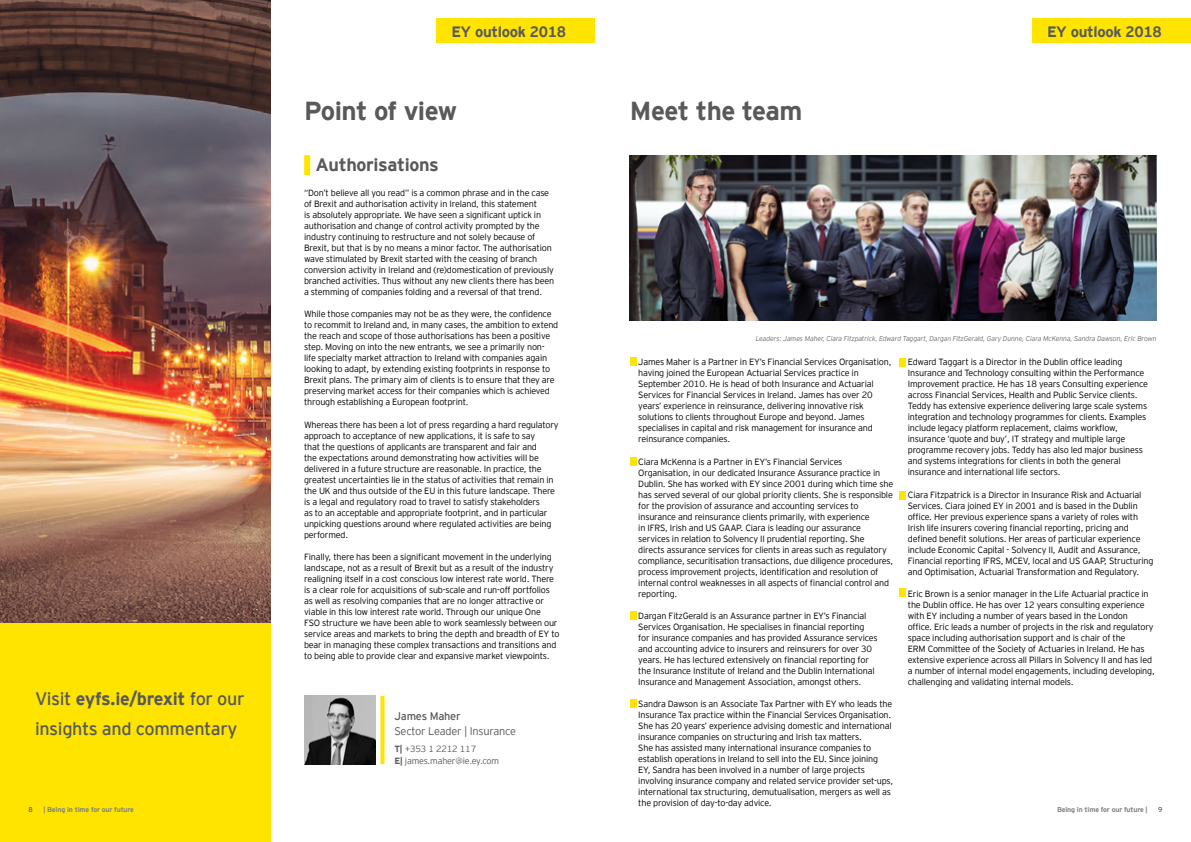
<style>
.page{position:relative;width:1191px;height:842px;background:#fff}
.page>*{position:absolute;margin:0;border:0;box-sizing:border-box;transform-origin:0 0}
.Heading1{font:700 26px "EY Interstate";letter-spacing:-.02em;color:#58595b}
.Heading2{font:700 18px "EY Interstate";letter-spacing:-.02em;color:#58595b}
.Heading2-2{font:18px "EY Interstate";letter-spacing:-.02em;color:#58595b}
.Paragraph_Style_2{font:700 15px "EY Interstate";letter-spacing:-.02em;color:#58595b}
.Contact_Name{font:300 11px/14.3px "EY Interstate";letter-spacing:-.02em;color:#58595b}
.Body_copy{font:300 9px/11px "EY Interstate";letter-spacing:-.02em;color:#000}
.Contact_Details{font:300 9px/12px "EY Interstate";letter-spacing:-.02em;color:#58595b}
.t1{font:italic 300 7px "EY Interstate";letter-spacing:-.02em;color:#6d6e71}
.Document_title_Addit{font:700 7px "EY Interstate";letter-spacing:-.02em;color:#808285}
.Page_No_s_Left{font:7px "EY Interstate";color:#58595b}
.s1{font-weight:400}
.s2{font-weight:700}
</style>
<div class="page">
<div style="left:1032px;top:18px;width:159px;height:25px;background:#ffe400"></div>
<div style="left:436px;top:18px;width:159px;height:25px;background:#ffe400"></div>
<div style="left:0;top:613px;width:271px;height:229px;background:#ffe400"></div>
<img style="left:0;top:0;width:271px;height:622px">
<img style="left:630px;top:156px;width:526px;height:164px">
<div style="left:899px;top:588px;width:7px;height:8px;background:#ffe400"></div>
<div style="left:899px;top:491px;width:7px;height:8px;background:#ffe400"></div>
<div style="left:899px;top:358px;width:7px;height:9px;background:#ffe400"></div>
<div style="left:630px;top:699px;width:6px;height:9px;background:#ffe400"></div>
<div style="left:630px;top:611px;width:6px;height:9px;background:#ffe400"></div>
<div style="left:630px;top:457px;width:6px;height:9px;background:#ffe400"></div>
<div style="left:630px;top:357px;width:6px;height:9px;background:#ffe400"></div>
<div style="left:304px;top:155px;width:6px;height:20px;background:#ffe400"></div>
<svg style="left:380px;top:696px;width:4px;height:68px"></svg>
<img style="left:304px;top:696px;width:71px;height:68px">
<p class="Paragraph_Style_2" style="left:451px;top:21px;width:116px">EY outlook 2018</p>
<h3 class="Paragraph_Style_2" style="left:1047px;top:21px;width:116px">EY outlook 2018</h3>
<p class="Heading1" style="left:304px;top:92px;width:154px">Point of view</p>
<p class="Heading1" style="left:630px;top:92px;width:174px">Meet the team</p>
<p class="Heading2" style="left:315px;top:152px;width:125px">Authorisations</p>
<p class="Body_copy" style="left:304px;top:187px;width:252px">“Don’t believe all you read” is a common phrase and in the case of Brexit and authorisation activity in Ireland, this statement<br>is absolutely appropriate. We have seen a significant uptick in authorisation and change of control activity prompted by the industry continuing to restructure and not solely because of Brexit, but that is by no means a minor factor. The authorisation wave stimulated by Brexit started with the ceasing of branch conversion activity in Ireland and (re)domestication of previously branched activities. Thus without any new clients there has been a stemming of companies folding and a reversal of that trend.</p>
<p class="Body_copy" style="left:304px;top:308px;width:256px">While those companies may not be as they were, the confidence to recommit to Ireland and, in many cases, the ambition to extend the reach and scope of those authorisations has been a positive step. Moving on into the new entrants, we see a primarily non&shy;life specialty market attraction to Ireland with companies again looking to adapt, by extending existing footprints in response to Brexit plans. The primary aim of clients is to ensure that they are preserving market access for their companies which is achieved through establishing a European footprint.</p>
<p class="Body_copy" style="left:304px;top:418px;width:256px">Whereas there has been a lot of press regarding a hard regulatory approach to acceptance of new applications, it is safe to say<br>that the questions of applicants are transparent and fair and<br>the expectations around demonstrating how activities will be delivered in a future structure are reasonable. In practice, the greatest uncertainties lie in the status of activities that remain in the UK and thus outside of the EU in this future landscape. There is a legal and regulatory road to travel to satisfy stakeholders<br>as to an acceptable and appropriate footprint, and in particular unpicking questions around where regulated activities are being performed.</p>
<p class="Body_copy" style="left:304px;top:551px;width:257px">Finally, there has been a significant movement in the underlying landscape, not as a result of Brexit but as a result of the industry realigning itself in a cost conscious low interest rate world. There is a clear role for acquisitions of sub-scale and run-off portfolios as well as resolving companies that are no longer attractive or viable in this low interest rate world. Through our unique One<br>FSO structure we have been able to work seamlessly between our service areas and markets to bring the depth and breadth of EY to bear in managing these complex transactions and transitions and to being able to provide clear and expansive market viewpoints.</p>
<p class="Heading2" style="left:35px;top:685px;width:211px"><span class="s1">Visit</span> eyfs.ie/brexit <span class="s1">for our</span></p>
<p class="Heading2-2" style="left:35px;top:716px;width:204px">insights and commentary</p>
<p class="Contact_Name" style="left:394px;top:708px;width:123px"><span class="s1">James Maher<br></span>Sector Leader | Insurance</p>
<p class="Contact_Details" style="left:394px;top:742px;width:106px"><span class="s2">T|</span> +353 1 2212 117<br><span class="s2">E|</span> james.maher@ie.ey.com</p>
<p class="Page_No_s_Left" style="left:28px;top:804px;width:6px">8</p>
<p class="Document_title_Addit" style="left:43px;top:804px;width:92px">| Being in time for our future</p>
<p class="t1" style="left:756px;top:333px;width:402px">Leaders: James Maher, Ciara Fitzpatrick, Edward Taggart, Dargan FitzGerald, Gary Dunne, Ciara McKenna, Sandra Dawson, Eric Brown</p>
<p class="Body_copy" style="left:638px;top:356px;width:255px">James Maher is a Partner in EY’s Financial Services Organisation, having joined the European Actuarial Services practice in September 2010. He is head of both Insurance and Actuarial Services for Financial Services in Ireland. James has over 20 years’ experience in reinsurance, delivering innovative risk solutions to clients throughout Europe and beyond. James specialises in capital and risk management for insurance and reinsurance companies.</p>
<p class="Body_copy" style="left:638px;top:455px;width:256px">Ciara McKenna is a Partner in EY’s Financial Services Organisation, in our dedicated Insurance Assurance practice in Dublin. She has worked with EY since 2001 during which time she has served several of our global priority clients. She is responsible for the provision of assurance and accounting services to insurance and reinsurance clients primarily, with experience<br>in IFRS, Irish and US GAAP. Ciara is leading our assurance services in relation to Solvency II prudential reporting. She directs assurance services for clients in areas such as regulatory compliance, securitisation transactions, due diligence procedures, process improvement projects, identification and resolution of internal control weaknesses in all aspects of financial control and reporting.</p>
<p class="Body_copy" style="left:638px;top:610px;width:241px">Dargan FitzGerald is an Assurance partner in EY’s Financial Services Organisation. He specialises in financial reporting for insurance companies and has provided Assurance services and accounting advice to insurers and reinsurers for over 30 years. He has lectured extensively on financial reporting for the Insurance Institute of Ireland and the Dublin International Insurance and Management Association, amongst others.</p>
<p class="Body_copy" style="left:638px;top:698px;width:256px">Sandra Dawson is an Associate Tax Partner with EY who leads the Insurance Tax practice within the Financial Services Organisation.<br>She has 20 years’ experience advising domestic and international insurance companies on structuring and Irish tax matters.<br>She has assisted many international insurance companies to establish operations in Ireland to sell into the EU. Since joining<br>EY, Sandra has been involved in a number of large projects involving insurance company and related service provider set-ups, international tax structuring, demutualisation, mergers as well as the provision of day-to-day advice.</p>
<p class="Body_copy" style="left:908px;top:356px;width:242px">Edward Taggart is a Director in the Dublin office leading Insurance and Technology consulting within the Performance Improvement practice. He has 18 years Consulting experience across Financial Services, Health and Public Service clients.<br>Teddy has extensive experience delivering large scale systems integration and technology programmes for clients. Examples include legacy platform replacement, claims workflow, insurance ‘quote and buy’, IT strategy and multiple large programme recovery jobs. Teddy has also led major business and systems integrations for clients in both the general insurance and international life sectors.</p>
<p class="Body_copy" style="left:908px;top:488px;width:247px">Ciara Fitzpatrick is a Director in Insurance Risk and Actuarial Services. Ciara joined EY in 2001 and is based in the Dublin office. Her previous experience spans a variety of roles with Irish life insurers covering financial reporting, pricing and defined benefit solutions. Her areas of particular experience include Economic Capital - Solvency II, Audit and Assurance, Financial reporting IFRS, MCEV, local and US GAAP, Structuring and Optimisation, Actuarial Transformation and Regulatory.</p>
<p class="Body_copy" style="left:908px;top:588px;width:248px">Eric Brown is a senior manager in the Life Actuarial practice in the Dublin office. He has over 12 years consulting experience with EY including a number of years based in the London<br>office. Eric leads a number of projects in the risk and regulatory space including authorisation support and is chair of the<br>ERM Committee of the Society of Actuaries in Ireland. He has extensive experience across all Pillars in Solvency II and has led a number of internal model engagements, including developing, challenging and validating internal models.</p>
<p class="Document_title_Addit" style="left:1057px;top:804px;width:92px">Being in time for our future |</p>
<p class="Page_No_s_Left" style="left:1158px;top:804px;width:6px">9</p>
</div>
